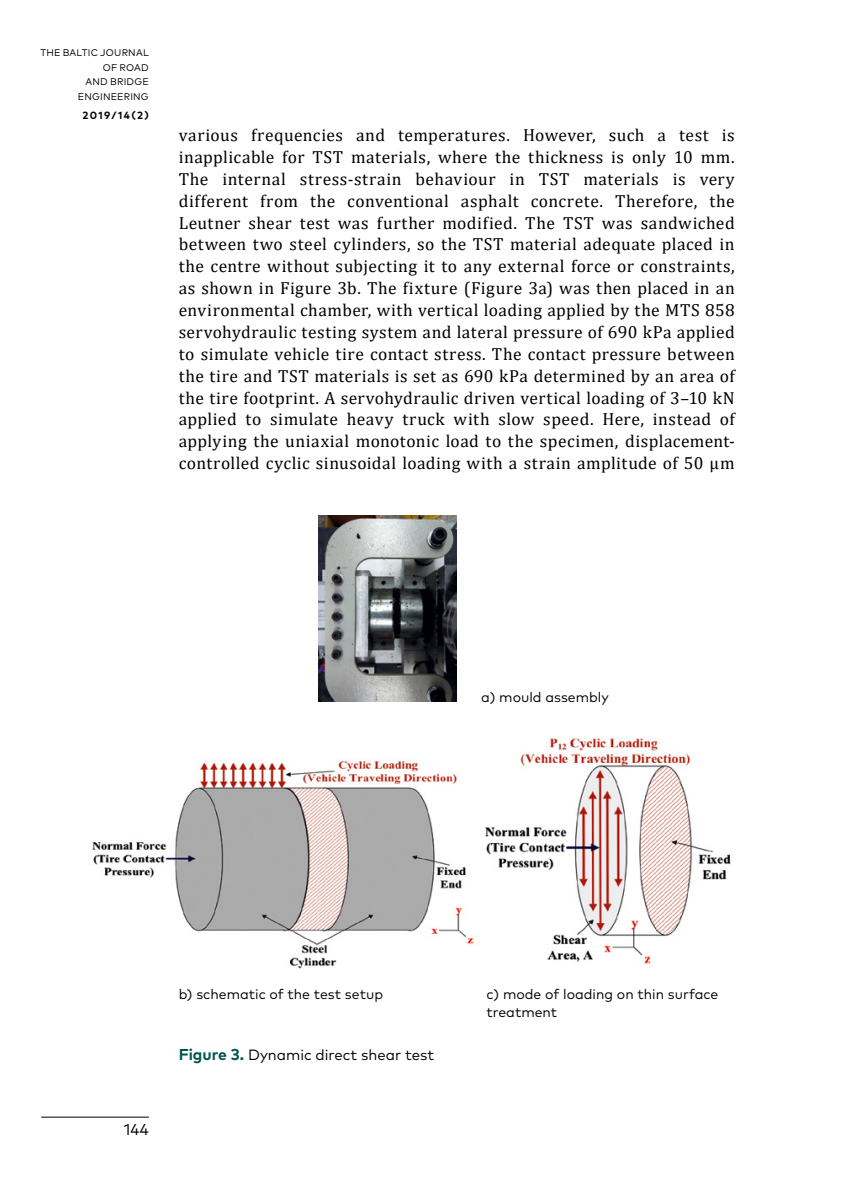
<style>
.page{position:relative;width:844px;height:1191px;background:#fff}
.page>*{position:absolute;margin:0;border:0;box-sizing:border-box;transform-origin:0 0}
.t1{font:17.5px/21.9px "Cambria";letter-spacing:.03em;color:#000;text-align:justify}
.t2{font:15.75px "Mark Pro";color:#000}
.t3{font:14.88px "Mark Pro";color:#000}
.t4{font:14px/18.4px "Mark Pro";color:#000}
.t5{font:700 10.5px "Mark Pro";letter-spacing:.13em;color:#000}
.t6{font:9.62px/14.3px "Mark Pro";letter-spacing:.02em;color:#000;text-align:right}
.s1{font-weight:700;font-size:15.75px;color:#005551}
</style>
<div class="page">
<hr style="left:41px;top:1116px;width:108px;height:1px;background:#000">
<img style="left:318px;top:515px;width:138px;height:186px">
<img style="left:92px;top:738px;width:639px;height:231px">
<p class="t6" style="left:40px;top:45px;width:110px">THE BALTIC JOURNAL<br>OF ROAD<br>AND BRIDGE<br>ENGINEERING</p>
<p class="t5" style="left:82px;top:107px;width:68px">2019/14(2)</p>
<p class="t1" style="left:179px;top:124px;width:557px">various frequencies and temperatures. However, such a test is inapplicable for TST materials, where the thickness is only 10 mm.<br>The internal stress-strain behaviour in TST materials is very different from the conventional asphalt concrete. Therefore, the Leutner shear test was further modified. The TST was sandwiched between two steel cylinders, so the TST material adequate placed in the centre without subjecting it to any external force or constraints, as shown in Figure 3b. The fixture (Figure 3a) was then placed in an environmental chamber, with vertical loading applied by the MTS 858 servohydraulic testing system and lateral pressure of 690 kPa applied to simulate vehicle tire contact stress. The contact pressure between the tire and TST materials is set as 690 kPa determined by an area of the tire footprint. A servohydraulic driven vertical loading of 3–10 kN applied to simulate heavy truck with slow speed. Here, instead of applying the uniaxial monotonic load to the specimen, displacement&shy;controlled cyclic sinusoidal loading with a strain amplitude of 50 µm</p>
<p class="t4" style="left:481px;top:686px;width:129px">a) mould assembly</p>
<p class="t2" style="left:124px;top:1118px;width:27px">144</p>
<p class="t4" style="left:179px;top:983px;width:206px">b) schematic of the test setup</p>
<p class="t4" style="left:486px;top:983px;width:233px">c) mode of loading on thin surface treatment</p>
<p class="t3" style="left:179px;top:1043px;width:257px"><span class="s1">Figure 3.</span> Dynamic direct shear test</p>
</div>
